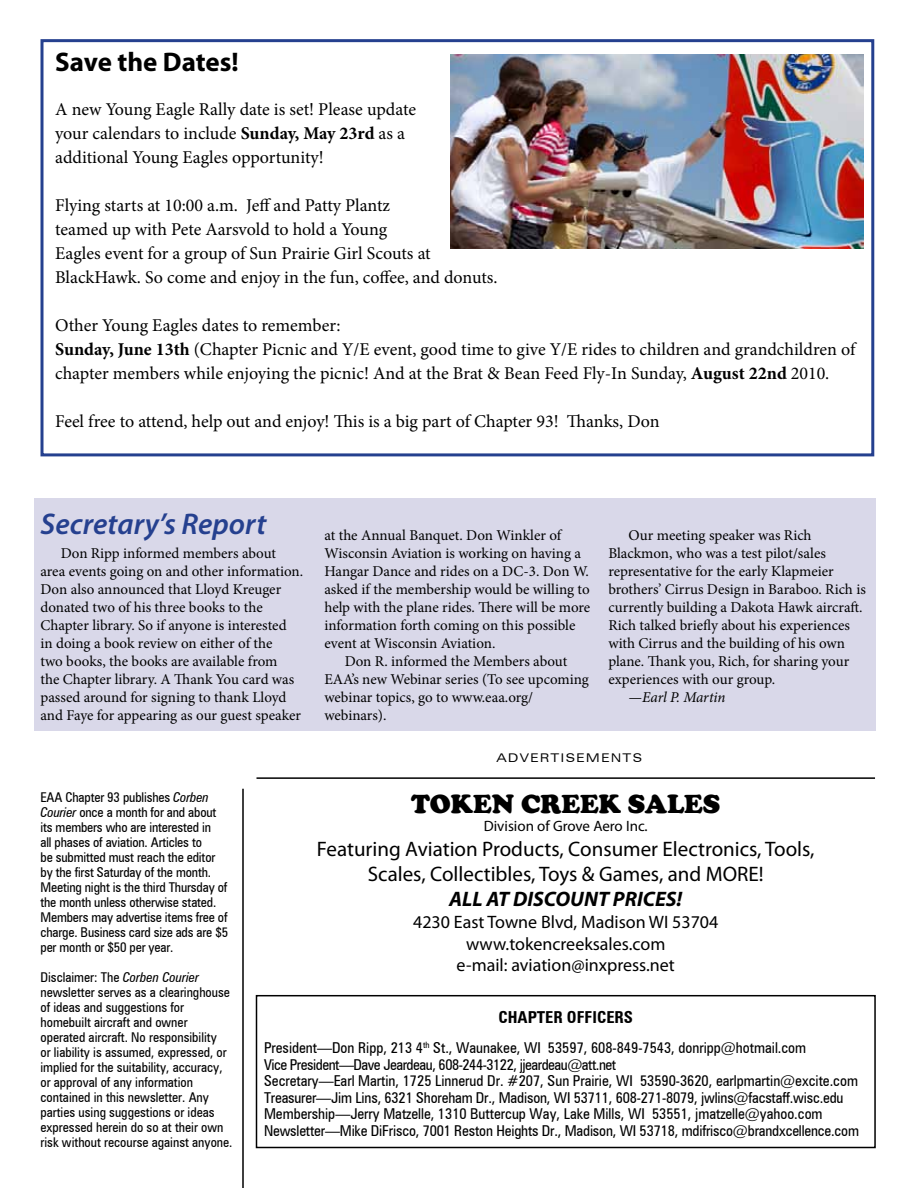
<style>
.page{position:relative;width:918px;height:1188px;background:#fff}
.page>*{position:absolute;margin:0;border:0;box-sizing:border-box;transform-origin:0 0}
.t1{font:italic 600 30px "Myriad Pro";color:#25408f}
.t2{font:900 27px "Cooper";color:#000}
.t3{font:700 27px "Myriad Pro";color:#000}
.t4{font:21px/25.2px "Myriad Pro";color:#000;text-align:center}
.t5{font:italic 700 21px "Myriad Pro";color:#000}
.t6{font:18px/24px "Minion Pro";letter-spacing:-.005em;color:#000}
.t7{font:18px/21.6px "Myriad Pro";color:#000;text-align:center}
.t8{font:700 condensed 16.5px "Zurich BT";color:#000}
.t9{font:15px/18px "Minion Pro";color:#000}
.t10{font:condensed 15px/16.5px "Zurich BT";color:#000}
.t11{font:15px "Myriad Pro";color:#000}
.t12{font:italic 15px "Minion Pro";letter-spacing:-.01em;color:#000}
.t13{font:condensed 13.5px/15px "Zurich BT";color:#000}
.t14{font:expanded 12px "Zurich BT";letter-spacing:.1em;color:#000}
.s1{font-weight:700}
.s2{font-style:italic}
</style>
<div class="page">
<div style="left:34px;top:498px;width:842px;height:233px;background:#d9d8e9"></div>
<div style="left:256px;top:995px;width:620px;height:153px;border:2px solid #000"></div>
<hr style="left:242px;top:789px;width:2px;height:399px;background:#000">
<hr style="left:256px;top:777px;width:619px;height:2px;background:#000">
<div style="left:40px;top:39px;width:834px;height:417px;border:3px solid #25408f"></div>
<img style="left:450px;top:54px;width:414px;height:195px">
<h2 class="t3" style="left:55px;top:45px;width:185px">Save the Dates!</h2>
<p class="t6" style="left:55px;top:97px;width:362px">A new Young Eagle Rally date is set! Please update your calendars to include <span class="s1">Sunday, May 23rd</span> as a additional Young Eagles opportunity!</p>
<p class="t6" style="left:55px;top:193px;width:444px">Flying starts at 10:00 a.m. Jeff and Patty Plantz<br>teamed up with Pete Aarsvold to hold a Young<br>Eagles event for a group of Sun Prairie Girl Scouts at BlackHawk. So come and enjoy in the fun, coffee, and donuts.</p>
<p class="t6" style="left:55px;top:313px;width:802px">Other Young Eagles dates to remember:<br><span class="s1">Sunday, June 13th</span> (Chapter Picnic and Y/E event, good time to give Y/E rides to children and grandchildren of chapter members while enjoying the picnic! And at the Brat &amp; Bean Feed Fly-In Sunday, <span class="s1">August 22nd</span> 2010.</p>
<p class="t6" style="left:55px;top:409px;width:606px">Feel free to attend, help out and enjoy! This is a big part of Chapter 93! Thanks, Don</p>
<h1 class="t1" style="left:40px;top:504px;width:227px">Secretary’s Report</h1>
<p class="t9" style="left:40px;top:544px;width:264px;text-indent:20px">Don Ripp informed members about area events going on and other information.<br>Don also announced that Lloyd Kreuger donated two of his three books to the Chapter library. So if anyone is interested<br>in doing a book review on either of the<br>two books, the books are available from<br>the Chapter library. A Thank You card was passed around for signing to thank Lloyd and Faye for appearing as our guest speaker</p>
<p class="t9" style="left:324px;top:526px;width:238px">at the Annual Banquet. Don Winkler of</p>
<p class="t9" style="left:324px;top:544px;width:258px">Wisconsin Aviation is working on having a</p>
<p class="t9" style="left:324px;top:562px;width:266px">Hangar Dance and rides on a DC-3. Don W.</p>
<p class="t9" style="left:324px;top:580px;width:267px">asked if the membership would be willing to</p>
<p class="t9" style="left:324px;top:598px;width:267px">help with the plane rides. There will be more</p>
<p class="t9" style="left:324px;top:616px;width:253px">information forth coming on this possible</p>
<p class="t9" style="left:324px;top:634px;width:172px">event at Wisconsin Aviation.</p>
<p class="t9" style="left:345px;top:652px;width:224px">Don R. informed the Members about</p>
<p class="t9" style="left:324px;top:670px;width:266px">EAA’s new Webinar series (To see upcoming</p>
<p class="t9" style="left:324px;top:688px;width:210px">webinar topics, go to www.eaa.org/</p>
<p class="t9" style="left:324px;top:706px;width:64px">webinars).</p>
<p class="t9" style="left:608px;top:526px;width:259px;text-indent:20px">Our meeting speaker was Rich Blackmon, who was a test pilot/sales representative for the early Klapmeier brothers’ Cirrus Design in Baraboo. Rich is currently building a Dakota Hawk aircraft.<br>Rich talked briefly about his experiences with Cirrus and the building of his own plane. Thank you, Rich, for sharing your experiences with our group.</p>
<p class="t12" style="left:629px;top:687px;width:98px">—Earl P. Martin</p>
<p class="t14" style="left:497px;top:750px;width:147px">ADVERTISEMENTS</p>
<p class="t13" style="left:40px;top:789px;width:189px">EAA Chapter 93 publishes <span class="s2">Corben Courier</span> once a month for and about its members who are interested in<br>all phases of aviation. Articles to<br>be submitted must reach the editor by the first Saturday of the month.<br>Meeting night is the third Thursday of the month unless otherwise stated.<br>Members may advertise items free of charge. Business card size ads are $5 per month or $50 per year.</p>
<p class="t13" style="left:40px;top:969px;width:194px">Disclaimer: The <span class="s2">Corben Courier </span>newsletter serves as a clearinghouse of ideas and suggestions for homebuilt aircraft and owner operated aircraft. No responsibility<br>or liability is assumed, expressed, or implied for the suitability, accuracy, or approval of any information contained in this newsletter. Any parties using suggestions or ideas expressed herein do so at their own risk without recourse against anyone.</p>
<h2 class="t2" style="left:411px;top:788px;width:311px">TOKEN CREEK SALES</h2>
<p class="t11" style="left:484px;top:816px;width:165px">Division of Grove Aero Inc.</p>
<h3 class="t4" style="left:317px;top:836px;width:499px">Featuring Aviation Products, Consumer Electronics, Tools,<br>Scales, Collectibles, Toys &amp; Games, and MORE!</h3>
<h3 class="t5" style="left:449px;top:886px;width:235px">ALL AT DISCOUNT PRICES!</h3>
<p class="t7" style="left:413px;top:911px;width:307px">4230 East Towne Blvd, Madison WI 53704 www.tokencreeksales.com<br>e-mail: aviation@inxpress.net</p>
<p class="t8" style="left:499px;top:1007px;width:136px">CHAPTER OFFICERS</p>
<p class="t10" style="left:264px;top:1040px;width:596px">President—Don Ripp, 213 4<sup>th</sup> St., Waunakee, WI 53597, 608-849-7543, donripp@hotmail.com<br>Vice President—Dave Jeardeau, 608-244-3122, jjeardeau@att.net<br>Secretary—Earl Martin, 1725 Linnerud Dr. #207, Sun Prairie, WI 53590-3620, earlpmartin@excite.com Treasurer—Jim Lins, 6321 Shoreham Dr., Madison, WI 53711, 608-271-8079, jwlins@facstaff.wisc.edu Membership—Jerry Matzelle, 1310 Buttercup Way, Lake Mills, WI 53551, jmatzelle@yahoo.com Newsletter—Mike DiFrisco, 7001 Reston Heights Dr., Madison, WI 53718, mdifrisco@brandxcellence.com</p>
</div>
